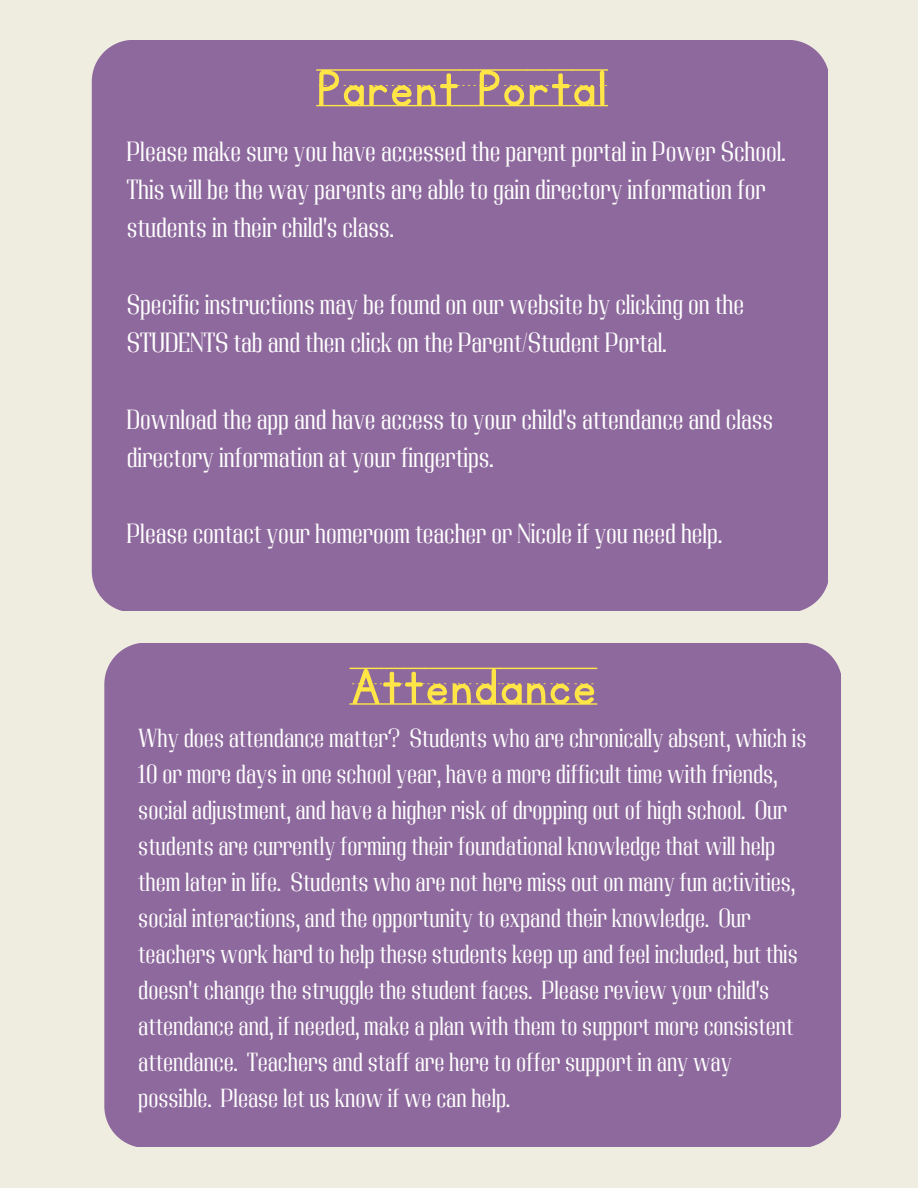
<style>
.page{position:relative;width:918px;height:1188px;background:#efece0}
.page>*{position:absolute;margin:0;border:0;box-sizing:border-box;transform-origin:0 0}
.t1{font:58.2px "KG Primary Penmanship Lined";color:#ffe545}
.t2{font:27.75px/38.2px "Adirek Serif 400";color:#fff}
.t3{font:26.1px/36px "Adirek Serif 400";color:#fff}
</style>
<div class="page">
<div style="left:92px;top:40px;width:736px;height:571px;background:#8e699d"></div>
<div style="left:104px;top:643px;width:737px;height:504px;background:#8e699d"></div>
<h1 class="t1" style="left:316px;top:60px;width:293px">PARENT PORTAL</h1>
<p class="t2" style="left:127px;top:132px;width:660px">Please make sure you have accessed the parent portal in Power School.<br>This will be the way parents are able to gain directory information for students in their child's class.</p>
<p class="t2" style="left:127px;top:285px;width:619px">Specific instructions may be found on our website by clicking on the<br>STUDENTS tab and then click on the Parent/Student Portal.</p>
<p class="t2" style="left:127px;top:400px;width:648px">Download the app and have access to your child's attendance and class directory information at your fingertips.</p>
<p class="t2" style="left:127px;top:515px;width:597px">Please contact your homeroom teacher or Nicole if you need help.</p>
<h1 class="t1" style="left:350px;top:659px;width:249px">ATTENDANCE</h1>
<p class="t3" style="left:138px;top:720px;width:670px">Why does attendance matter? Students who are chronically absent, which is 10 or more days in one school year, have a more difficult time with friends, social adjustment, and have a higher risk of dropping out of high school. Our students are currently forming their foundational knowledge that will help them later in life. Students who are not here miss out on many fun activities, social interactions, and the opportunity to expand their knowledge. Our teachers work hard to help these students keep up and feel included, but this doesn't change the struggle the student faces. Please review your child's attendance and, if needed, make a plan with them to support more consistent attendance. Teachers and staff are here to offer support in any way possible. Please let us know if we can help.</p>
</div>
